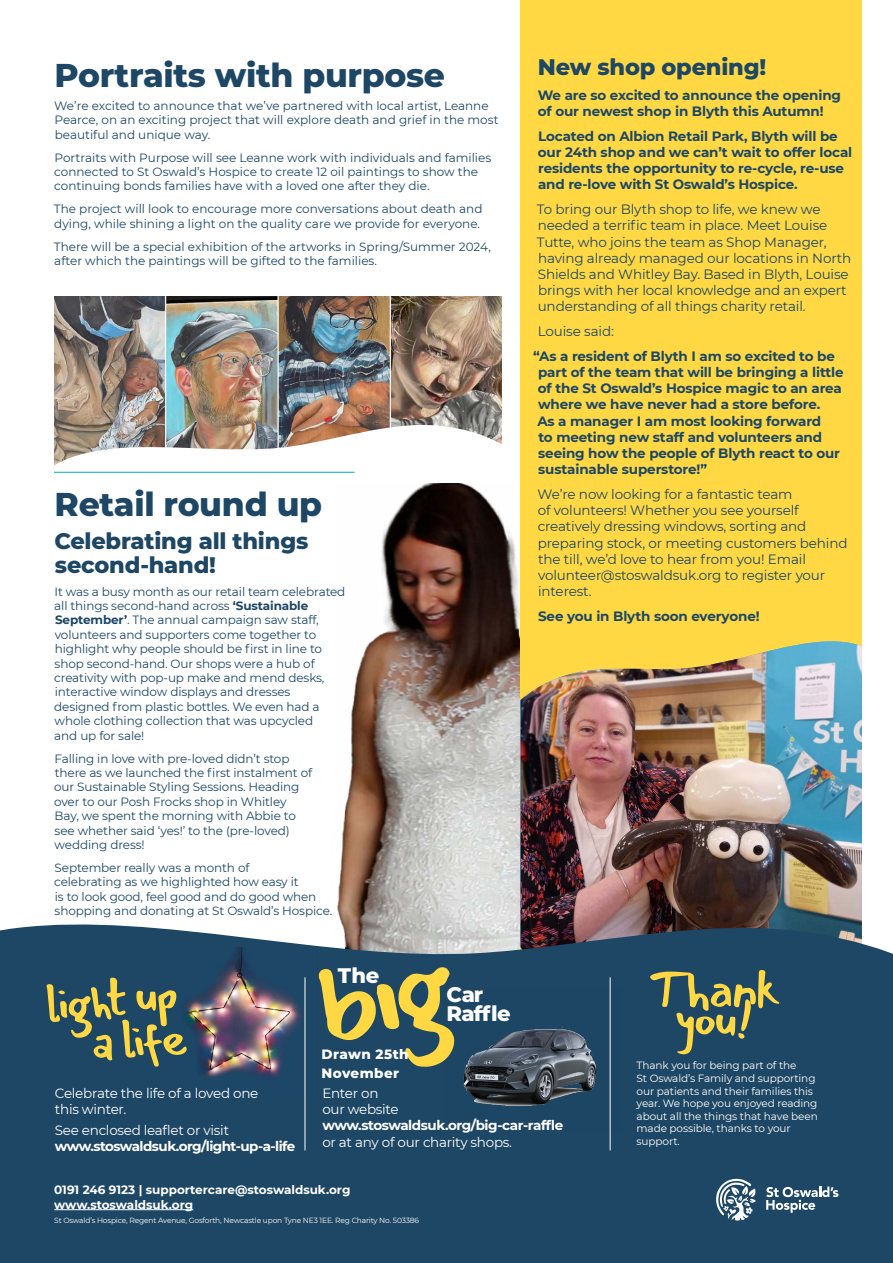
<style>
.page{position:relative;width:893px;height:1263px;background:#fff}
.page>*{position:absolute;margin:0;border:0;box-sizing:border-box;transform-origin:0 0}
.t1{font:52.5px "Mansalva";letter-spacing:-.05em;color:#ffd844}
.t2{font:800 33px "Montserrat";letter-spacing:-.01em;color:#1d4765}
.t3{font:800 22.5px/24px "Montserrat";letter-spacing:-.01em;color:#1d4765}
.t4{font:800 21.15px "Montserrat";letter-spacing:-.03em;color:#fff}
.t5{font:700 13.5px/16.2px "Montserrat";letter-spacing:-.01em;color:#1d4765}
.t6{font:13.5px/16.2px "Montserrat";letter-spacing:-.01em;color:#1d4765}
.t7{font:13.5px/16.2px "Montserrat";letter-spacing:-.02em;color:#fff}
.t8{font:700 13.5px "Montserrat";letter-spacing:-.04em;color:#fff}
.t9{font:800 13.5px/19px "Montserrat";letter-spacing:.03em;color:#fff}
.t10{font:12px/14.4px "Montserrat";letter-spacing:-.01em;color:#1d4765}
.t11{font:700 12px/14.4px "Montserrat";color:#fff}
.t12{font:10.5px/12.6px "Montserrat";letter-spacing:-.01em;color:#fff}
.t13{font:7.5px "Montserrat";letter-spacing:-.02em;color:#fff}
.s1{font-weight:700}
</style>
<div class="page">
<img style="left:54px;top:296px;width:448px;height:125px">
<img style="left:54px;top:421px;width:448px;height:63px">
<img style="left:337px;top:484px;width:184px;height:427px">
<hr style="left:54px;top:472px;width:301px;height:1px;background:#00aac6">
<div style="left:521px;top:0;width:341px;height:950px;background:#ffd844"></div>
<img style="left:521px;top:641px;width:341px;height:270px">
<svg style="left:0;top:911px;width:893px;height:352px;background:#2d526c"></svg>
<img style="left:172px;top:947px;width:142px;height:148px">
<hr style="left:54px;top:1209px;width:139px;height:1px;background:#fff">
<svg style="left:766px;top:1186px;width:72px;height:27px"></svg>
<svg style="left:716px;top:1179px;width:40px;height:41px"></svg>
<svg style="left:319px;top:967px;width:135px;height:100px;background:#717d58"></svg>
<div style="left:40px;top:966px;width:154px;height:114px;background:#1d4765"></div>
<hr style="left:305px;top:977px;width:1px;height:173px;background:#fff">
<hr style="left:610px;top:977px;width:1px;height:173px;background:#fff">
<img style="left:444px;top:988px;width:178px;height:143px">
<div style="left:645px;top:965px;width:139px;height:94px;background:#1d4765"></div>
<h2 class="t2" style="left:55px;top:51px;width:392px">Portraits with purpose</h2>
<p class="t10" style="left:54px;top:98px;width:446px">We’re excited to announce that we’ve partnered with local artist, Leanne<br>Pearce, on an exciting project that will explore death and grief in the most beautiful and unique way.</p>
<p class="t10" style="left:54px;top:150px;width:439px">Portraits with Purpose will see Leanne work with individuals and families connected to St Oswald’s Hospice to create 12 oil paintings to show the continuing bonds families have with a loved one after they die.</p>
<p class="t10" style="left:54px;top:201px;width:430px">The project will look to encourage more conversations about death and dying, while shining a light on the quality care we provide for everyone.</p>
<p class="t10" style="left:54px;top:239px;width:439px">There will be a special exhibition of the artworks in Spring/Summer 2024, after which the paintings will be gifted to the families.</p>
<h2 class="t2" style="left:55px;top:480px;width:269px">Retail round up</h2>
<h3 class="t3" style="left:54px;top:527px;width:255px">Celebrating all things second-hand!</h3>
<p class="t10" style="left:54px;top:584px;width:293px">It was a busy month as our retail team celebrated all things second-hand across <span class="s1">‘Sustainable September’</span>. The annual campaign saw staff, volunteers and supporters come together to highlight why people should be first in line to shop second-hand. Our shops were a hub of creativity with pop-up make and mend desks, interactive window displays and dresses designed from plastic bottles. We even had a whole clothing collection that was upcycled<br>and up for sale!</p>
<p class="t10" style="left:54px;top:751px;width:260px">Falling in love with pre-loved didn’t stop there as we launched the first instalment of our Sustainable Styling Sessions. Heading over to our Posh Frocks shop in Whitley Bay, we spent the morning with Abbie to see whether said ‘yes!’ to the (pre-loved) wedding dress!</p>
<p class="t10" style="left:54px;top:860px;width:280px">September really was a month of<br>celebrating as we highlighted how easy it<br>is to look good, feel good and do good when shopping and donating at St Oswald’s Hospice.</p>
<h3 class="t3" style="left:538px;top:54px;width:230px">New shop opening!</h3>
<p class="t5" style="left:538px;top:86px;width:305px">We are so excited to announce the opening of our newest shop in Blyth this Autumn!</p>
<p class="t5" style="left:538px;top:127px;width:316px">Located on Albion Retail Park, Blyth will be our 24th shop and we can’t wait to offer local residents the opportunity to re-cycle, re-use and re-love with St Oswald’s Hospice.</p>
<p class="t6" style="left:537px;top:201px;width:316px">To bring our Blyth shop to life, we knew we needed a terrific team in place. Meet Louise Tutte, who joins the team as Shop Manager, having already managed our locations in North Shields and Whitley Bay. Based in Blyth, Louise brings with her local knowledge and an expert understanding of all things charity retail.</p>
<p class="t6" style="left:538px;top:323px;width:78px">Louise said:</p>
<p class="t5" style="left:537px;top:347px;width:308px;text-indent:-4px">“As a resident of Blyth I am so excited to be part of the team that will be bringing a little of the St Oswald’s Hospice magic to an area where we have never had a store before.<br>As a manager I am most looking forward<br>to meeting new staff and volunteers and seeing how the people of Blyth react to our sustainable superstore!”</p>
<p class="t6" style="left:538px;top:486px;width:311px">We’re now looking for a fantastic team<br>of volunteers! Whether you see yourself creatively dressing windows, sorting and preparing stock, or meeting customers behind the till, we’d love to hear from you! Email volunteer@stoswaldsuk.org to register your interest.</p>
<p class="t5" style="left:538px;top:607px;width:223px">See you in Blyth soon everyone!</p>
<h1 class="t1" style="left:42px;top:963px;width:135px;rotate:-5deg">light up</h1>
<h1 class="t1" style="left:87px;top:1001px;width:97px;rotate:-5deg">a life</h1>
<p class="t7" style="left:55px;top:1084px;width:205px">Celebrate the life of a loved one this winter.</p>
<p class="t7" style="left:55px;top:1121px;width:176px">See enclosed leaflet or visit</p>
<p class="t8" style="left:55px;top:1136px;width:242px">www.stoswaldsuk.org/light-up-a-life</p>
<h3 class="t4" style="left:338px;top:960px;width:43px">The</h3>
<p class="t9" style="left:322px;top:1044px;width:88px">Drawn 25th<br>November</p>
<h3 class="t4" style="left:446px;top:978px;width:38px">Car</h3>
<h3 class="t4" style="left:446px;top:997px;width:66px">Raffle</h3>
<p class="t7" style="left:322px;top:1084px;width:78px">Enter on our website</p>
<p class="t8" style="left:322px;top:1116px;width:242px">www.stoswaldsuk.org/big-car-raffle</p>
<p class="t7" style="left:322px;top:1133px;width:191px">or at any of our charity shops.</p>
<p class="t11" style="left:54px;top:1182px;width:298px">0191 246 9123 | supportercare@stoswaldsuk.org www.stoswaldsuk.org</p>
<p class="t13" style="left:54px;top:1215px;width:366px">St Oswald’s Hospice, Regent Avenue, Gosforth, Newcastle upon Tyne NE3 1EE. Reg Charity No. 503386</p>
<h1 class="t1" style="left:648px;top:948px;width:134px">Thank</h1>
<h1 class="t1" style="left:675px;top:978px;width:80px">you!</h1>
<p class="t12" style="left:637px;top:1059px;width:183px">Thank you for being part of the<br>St Oswald’s Family and supporting our patients and their families this year. We hope you enjoyed reading about all the things that have been made possible, thanks to your support.</p>
</div>
